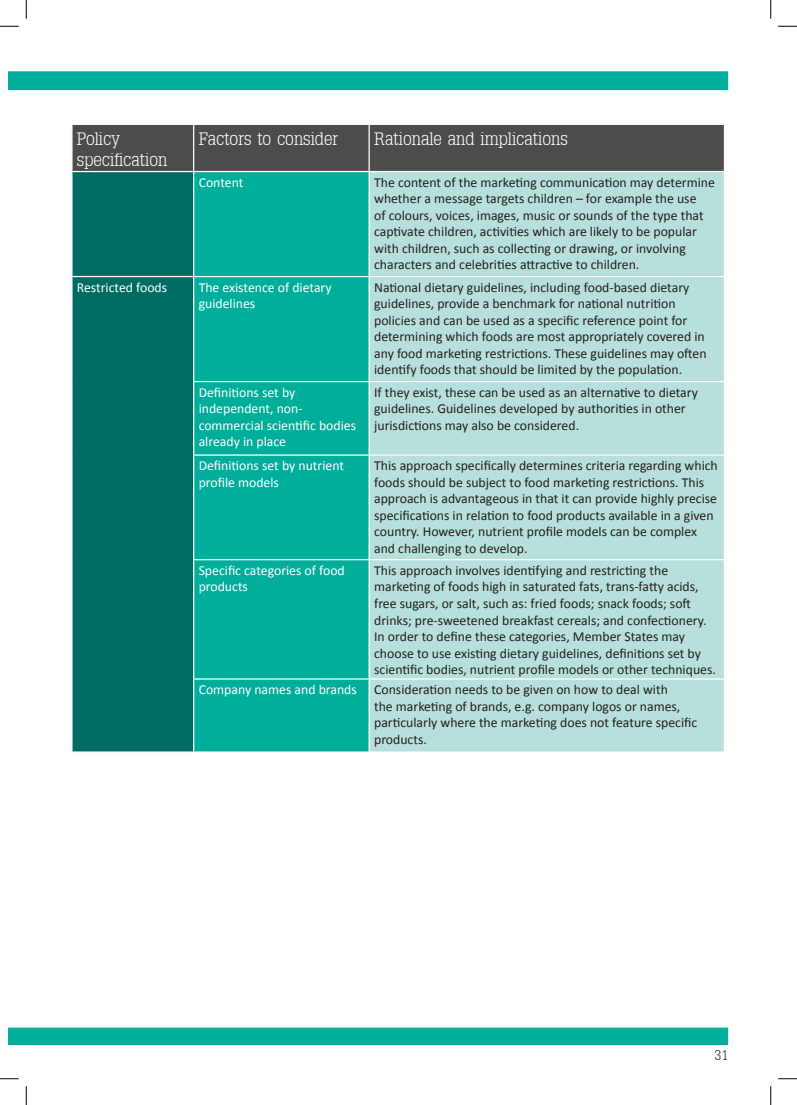
<style>
.page{position:relative;width:797px;height:1105px;background:#fff}
.page>*{position:absolute;margin:0;border:0;box-sizing:border-box;transform-origin:0 0}
.t1{font:300 17.5px "Typo Slabserif";color:#fff}
.t2{font:13.75px/16.5px "Calibri";color:#231f20}
.t3{font:13.75px/16.5px "Calibri";color:#fff}
.t4{font:300 13.75px "Typo Slabserif";color:#231f20}
</style>
<div class="page">
<div style="left:9px;top:1028px;width:719px;height:17px;background:#00ae9b"></div>
<div style="left:9px;top:71px;width:719px;height:19px;background:#00ae9b"></div>
<div style="left:72px;top:125px;width:651px;height:46px;background:#4b4c4d"></div>
<div style="left:72px;top:172px;width:121px;height:579px;background:#006d65"></div>
<div style="left:194px;top:172px;width:174px;height:579px;background:#00ae9b"></div>
<div style="left:370px;top:172px;width:353px;height:579px;background:#b7e0db"></div>
<hr style="left:71px;top:276px;width:123px;height:1px;background:#fff">
<hr style="left:194px;top:276px;width:175px;height:1px;background:#fff">
<hr style="left:193px;top:381px;width:176px;height:1px;background:#fff">
<hr style="left:193px;top:454px;width:176px;height:2px;background:#fff">
<hr style="left:193px;top:559px;width:176px;height:1px;background:#fff">
<hr style="left:193px;top:678px;width:176px;height:2px;background:#fff">
<hr style="left:193px;top:125px;width:1px;height:46px;background:#fff">
<hr style="left:368px;top:125px;width:2px;height:46px;background:#fff">
<hr style="left:369px;top:276px;width:356px;height:1px;background:#fff">
<hr style="left:369px;top:381px;width:356px;height:1px;background:#fff">
<hr style="left:369px;top:454px;width:356px;height:2px;background:#fff">
<hr style="left:369px;top:559px;width:356px;height:1px;background:#fff">
<hr style="left:369px;top:678px;width:356px;height:2px;background:#fff">
<svg style="left:0;top:25px;width:19px;height:2px"></svg>
<svg style="left:778px;top:25px;width:19px;height:2px"></svg>
<svg style="left:0;top:1078px;width:19px;height:1px"></svg>
<svg style="left:778px;top:1078px;width:19px;height:1px"></svg>
<svg style="left:25px;top:0;width:2px;height:19px"></svg>
<svg style="left:25px;top:1086px;width:2px;height:19px"></svg>
<svg style="left:770px;top:0;width:1px;height:19px"></svg>
<svg style="left:770px;top:1086px;width:1px;height:19px"></svg>
<p class="t1" style="left:77px;top:129px;width:44px">Policy</p>
<p class="t1" style="left:77px;top:150px;width:92px">specification</p>
<p class="t1" style="left:199px;top:129px;width:141px">Factors to consider</p>
<p class="t1" style="left:374px;top:129px;width:195px">Rationale and implications</p>
<p class="t3" style="left:199px;top:173px;width:46px">Content</p>
<p class="t2" style="left:374px;top:173px;width:342px">The content of the marketing communication may determine whether a message targets children – for example the use<br>of colours, voices, images, music or sounds of the type that captivate children, activities which are likely to be popular with children, such as collecting or drawing, or involving characters and celebrities attractive to children.</p>
<p class="t3" style="left:77px;top:278px;width:92px">Restricted foods</p>
<p class="t3" style="left:199px;top:278px;width:134px">The existence of dietary guidelines</p>
<p class="t2" style="left:374px;top:278px;width:334px">National dietary guidelines, including food-based dietary guidelines, provide a benchmark for national nutrition policies and can be used as a specific reference point for determining which foods are most appropriately covered in any food marketing restrictions. These guidelines may often identify foods that should be limited by the population.</p>
<p class="t3" style="left:199px;top:383px;width:159px">Definitions set by independent, non&shy;commercial scientific bodies already in place</p>
<p class="t2" style="left:374px;top:383px;width:325px">If they exist, these can be used as an alternative to dietary guidelines. Guidelines developed by authorities in other jurisdictions may also be considered.</p>
<p class="t3" style="left:199px;top:457px;width:147px">Definitions set by nutrient profile models</p>
<p class="t2" style="left:374px;top:457px;width:345px">This approach specifically determines criteria regarding which foods should be subject to food marketing restrictions. This approach is advantageous in that it can provide highly precise specifications in relation to food products available in a given country. However, nutrient profile models can be complex and challenging to develop.</p>
<p class="t3" style="left:199px;top:561px;width:148px">Specific categories of food products</p>
<p class="t2" style="left:374px;top:561px;width:343px">This approach involves identifying and restricting the marketing of foods high in saturated fats, trans-fatty acids, free sugars, or salt, such as: fried foods; snack foods; soft drinks; pre-sweetened breakfast cereals; and confectionery.<br>In order to define these categories, Member States may choose to use existing dietary guidelines, definitions set by scientific bodies, nutrient profile models or other techniques.</p>
<p class="t3" style="left:199px;top:681px;width:160px">Company names and brands</p>
<p class="t2" style="left:374px;top:681px;width:325px">Consideration needs to be given on how to deal with<br>the marketing of brands, e.g. company logos or names, particularly where the marketing does not feature specific products.</p>
<p class="t4" style="left:714px;top:1047px;width:15px">31</p>
</div>
